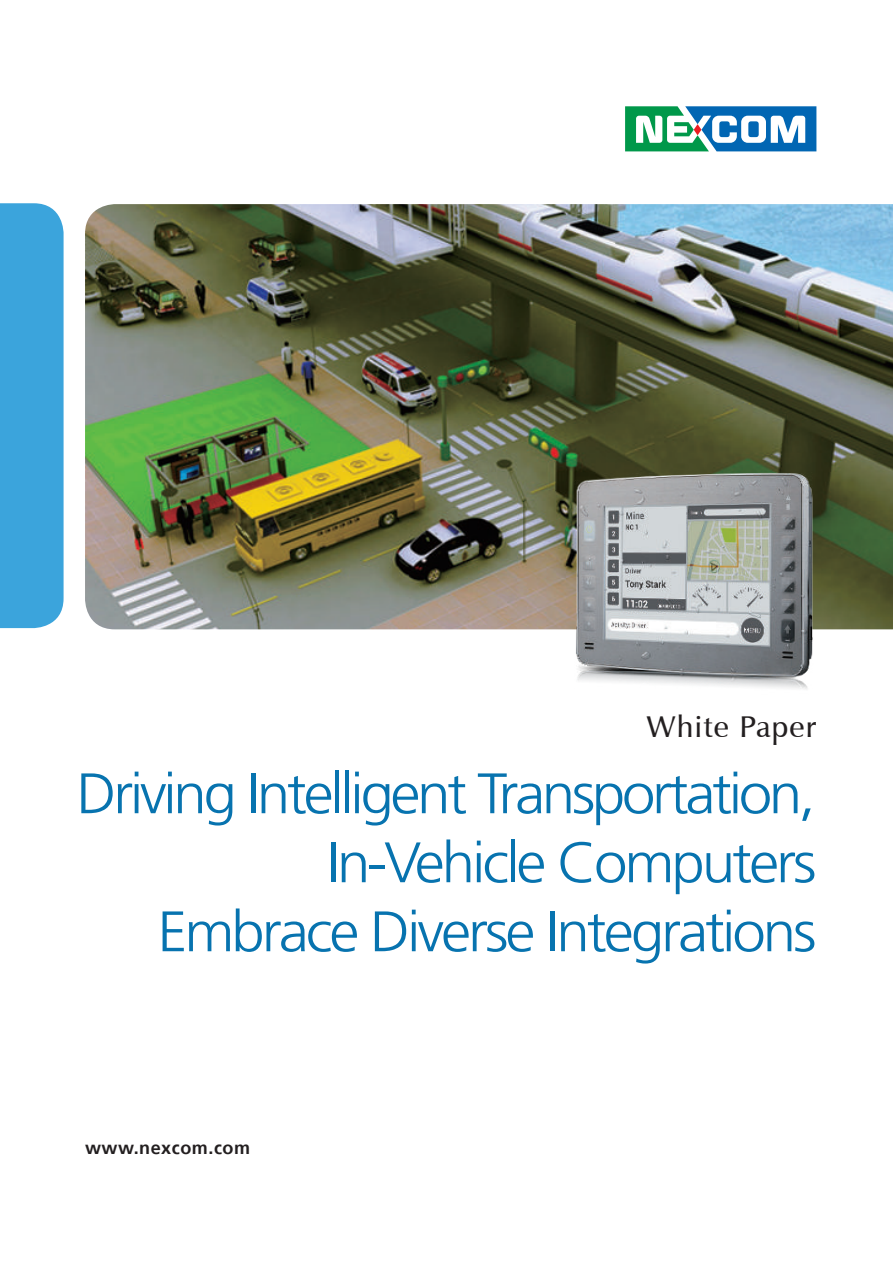
<style>
.page{position:relative;width:893px;height:1263px;background:#fff}
.page>*{position:absolute;margin:0;border:0;box-sizing:border-box;transform-origin:0 0}
.t1{font:300 57px/69px "Frutiger 45";letter-spacing:-.05em;color:#0773af;text-align:right;scale:1.05 1}
.t2{font:600 30px "Zapf Humanist 601 BT";letter-spacing:.04em;color:#231f20}
.t3{font:700 18px "Frutiger 65";letter-spacing:.03em;color:#231f20}
</style>
<div class="page">
<svg style="left:625px;top:106px;width:191px;height:45px"></svg>
<div style="left:0;top:203px;width:64px;height:425px;background:#3ba4dc"></div>
<img style="left:85px;top:204px;width:808px;height:425px">
<img style="left:544px;top:435px;width:272px;height:254px">
<p class="t2" style="left:647px;top:708px;width:171px">White Paper</p>
<p class="t1" style="left:77px;top:760px;width:706px">Driving Intelligent Transportation,<br>In-Vehicle Computers<br>Embrace Diverse Integrations</p>
<p class="t3" style="left:85px;top:1137px;width:167px">www.nexcom.com</p>
</div>
